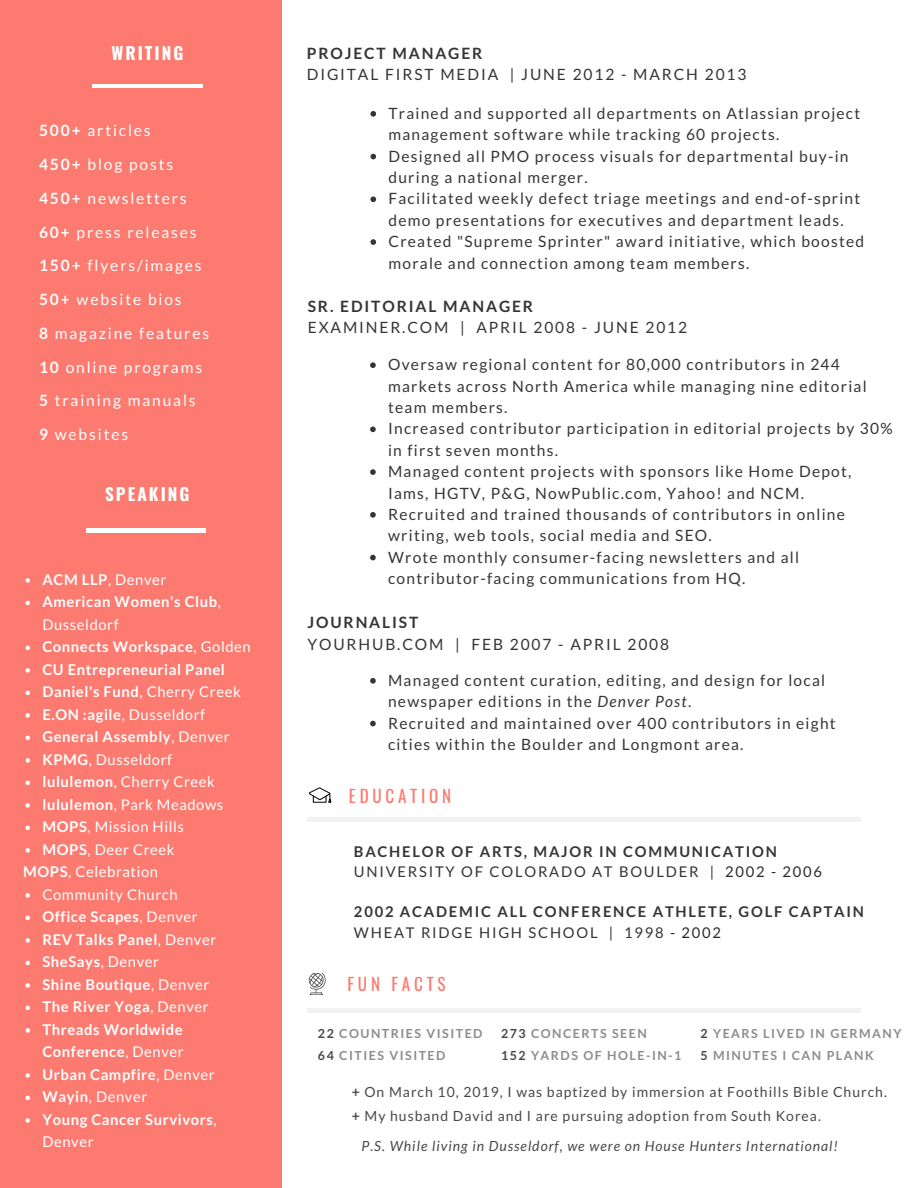
<style>
.page{position:relative;width:918px;height:1188px;background:#fff}
.page>*{position:absolute;margin:0;border:0;box-sizing:border-box;transform-origin:0 0}
.t1{font:17.1px "Oswald";letter-spacing:.22em;color:#fc7a70}
.t2{font:700 17.1px "Oswald";letter-spacing:.12em;color:#fff}
.t3{font:15.6px/21.3px "Lato";letter-spacing:.08em;color:#353535}
.t4{font:15.6px/33.8px "Lato";letter-spacing:.12em;color:#fff}
.t5{font:15.6px "Lato";letter-spacing:.12em;color:#353535}
.t6{font:700 15.6px "Lato";letter-spacing:.12em;color:#353535}
.t7{font:700 14.85px/22.5px "Lato";letter-spacing:.04em;color:#fff}
.t8{font:700 14.85px/20.2px "Lato";letter-spacing:.12em;color:#353535}
.t9{font:14.85px "Lato";letter-spacing:.04em;color:#fff}
.t10{font:13.95px/23.7px "Lato";letter-spacing:.07em;color:#484848}
.t11{font:italic 13.95px "Lato";letter-spacing:.07em;color:#484848}
.t12{font:700 12.45px/22.5px "Lato";letter-spacing:.12em;color:#8c8c8c}
.s1{font-weight:700}
.s2{font-weight:400}
.s3{font-style:italic}
.s4{font-weight:400;color:#2a2a2a}
.s5{color:#484848}
</style>
<div class="page">
<div style="left:0;top:0;width:282px;height:1188px;background:#fc7a70"></div>
<svg style="left:370px;top:111px;width:6px;height:6px"></svg>
<svg style="left:370px;top:154px;width:6px;height:5px"></svg>
<svg style="left:370px;top:197px;width:6px;height:5px"></svg>
<svg style="left:370px;top:239px;width:6px;height:6px"></svg>
<hr style="left:308px;top:817px;width:553px;height:4px;background:#f2f2f2">
<svg style="left:309px;top:787px;width:22px;height:16px"></svg>
<hr style="left:307px;top:1008px;width:554px;height:4px;background:#f2f2f2">
<svg style="left:309px;top:973px;width:17px;height:22px"></svg>
<svg style="left:370px;top:362px;width:6px;height:6px"></svg>
<svg style="left:370px;top:427px;width:6px;height:5px"></svg>
<svg style="left:370px;top:469px;width:6px;height:6px"></svg>
<svg style="left:370px;top:512px;width:6px;height:6px"></svg>
<svg style="left:370px;top:555px;width:6px;height:5px"></svg>
<svg style="left:370px;top:678px;width:6px;height:6px"></svg>
<svg style="left:370px;top:721px;width:6px;height:5px"></svg>
<hr style="left:93px;top:84px;width:110px;height:3px;background:#fff">
<hr style="left:86px;top:529px;width:119px;height:4px;background:#fff">
<svg style="left:25px;top:578px;width:5px;height:5px"></svg>
<svg style="left:25px;top:601px;width:5px;height:4px"></svg>
<svg style="left:25px;top:646px;width:5px;height:4px"></svg>
<svg style="left:25px;top:668px;width:5px;height:5px"></svg>
<svg style="left:25px;top:691px;width:5px;height:4px"></svg>
<svg style="left:25px;top:713px;width:5px;height:5px"></svg>
<svg style="left:25px;top:736px;width:5px;height:4px"></svg>
<svg style="left:25px;top:758px;width:5px;height:5px"></svg>
<svg style="left:25px;top:781px;width:5px;height:4px"></svg>
<svg style="left:25px;top:803px;width:5px;height:5px"></svg>
<svg style="left:25px;top:826px;width:5px;height:4px"></svg>
<svg style="left:25px;top:848px;width:5px;height:5px"></svg>
<svg style="left:25px;top:893px;width:5px;height:5px"></svg>
<svg style="left:25px;top:916px;width:5px;height:4px"></svg>
<svg style="left:25px;top:938px;width:5px;height:5px"></svg>
<svg style="left:25px;top:961px;width:5px;height:4px"></svg>
<svg style="left:25px;top:983px;width:5px;height:5px"></svg>
<svg style="left:25px;top:1006px;width:5px;height:4px"></svg>
<svg style="left:25px;top:1028px;width:5px;height:5px"></svg>
<svg style="left:25px;top:1073px;width:5px;height:5px"></svg>
<svg style="left:25px;top:1096px;width:5px;height:4px"></svg>
<svg style="left:25px;top:1118px;width:5px;height:5px"></svg>
<p class="t2" style="left:111px;top:39px;width:73px">WRITING</p>
<p class="t4" style="left:39px;top:114px;width:172px"><span class="s1">500+</span> articles<br><span class="s1">450+</span> blog posts<br><span class="s1">450+</span> newsletters<br><span class="s1">60+</span> press releases<br><span class="s1">150+</span> flyers/images<br><span class="s1">50+</span> website bios<br><span class="s1">8</span> magazine features<br><span class="s1">10</span> online programs<br><span class="s1">5</span> training manuals<br><span class="s1">9</span> websites</p>
<p class="t2" style="left:105px;top:480px;width:86px">SPEAKING</p>
<p class="t7" style="left:42px;top:568px;width:210px">ACM LLP<span class="s2">, Denver<br></span>American Women's Club<span class="s2">,<br>Dusseldorf<br></span>Connects Workspace<span class="s2">, Golden<br></span>CU Entrepreneurial Panel<br>Daniel's Fund<span class="s2">, Cherry Creek<br></span>E.ON :agile<span class="s2">, Dusseldorf<br></span>General Assembly<span class="s2">, Denver<br></span>KPMG<span class="s2">, Dusseldorf<br></span>lululemon<span class="s2">, Cherry Creek </span>lululemon<span class="s2">, Park Meadows<br></span>MOPS<span class="s2">, Mission Hills<br></span>MOPS<span class="s2">, Deer Creek</span></p>
<p class="t7" style="left:42px;top:883px;width:176px"><span class="s2">Community Church<br></span>Office Scapes<span class="s2">, Denver<br></span>REV Talks Panel<span class="s2">, Denver<br></span>SheSays<span class="s2">, Denver<br></span>Shine Boutique<span class="s2">, Denver<br></span>The River Yoga<span class="s2">, Denver<br></span>Threads Worldwide<br>Conference<span class="s2">, Denver<br></span>Urban Campfire<span class="s2">, Denver<br></span>Wayin<span class="s2">, Denver<br></span>Young Cancer Survivors<span class="s2">,<br>Denver</span></p>
<p class="t9" style="left:23px;top:863px;width:136px"><span class="s1">MOPS</span>, Celebration</p>
<p class="t6" style="left:307px;top:44px;width:177px">PROJECT MANAGER</p>
<p class="t5" style="left:307px;top:65px;width:441px">DIGITAL FIRST MEDIA | JUNE 2012 - MARCH 2013</p>
<p class="t3" style="left:388px;top:102px;width:477px">Trained and supported all departments on Atlassian project management software while tracking 60 projects.<br>Designed all PMO process visuals for departmental buy-in during a national merger.<br>Facilitated weekly defect triage meetings and end-of-sprint demo presentations for executives and department leads.<br>Created "Supreme Sprinter" award initiative, which boosted morale and connection among team members.</p>
<p class="t6" style="left:308px;top:296px;width:227px">SR. EDITORIAL MANAGER</p>
<p class="t5" style="left:308px;top:318px;width:381px">EXAMINER.COM | APRIL 2008 - JUNE 2012</p>
<p class="t3" style="left:388px;top:354px;width:506px">Oversaw regional content for 80,000 contributors in 244 markets across North America while managing nine editorial team members.<br>Increased contributor participation in editorial projects by 30% in first seven months.<br>Managed content projects with sponsors like Home Depot, Iams, HGTV, P&amp;G, NowPublic.com, Yahoo! and NCM.<br>Recruited and trained thousands of contributors in online writing, web tools, social media and SEO.<br>Wrote monthly consumer-facing newsletters and all contributor-facing communications from HQ.</p>
<p class="t6" style="left:307px;top:613px;width:112px">JOURNALIST</p>
<p class="t5" style="left:307px;top:634px;width:363px">YOURHUB.COM | FEB 2007 - APRIL 2008</p>
<p class="t3" style="left:388px;top:669px;width:449px">Managed content curation, editing, and design for local newspaper editions in the <span class="s3">Denver Post</span>.<br>Recruited and maintained over 400 contributors in eight cities within the Boulder and Longmont area.</p>
<p class="t1" style="left:349px;top:783px;width:104px">EDUCATION</p>
<p class="t8" style="left:354px;top:841px;width:470px">BACHELOR OF ARTS, MAJOR IN COMMUNICATION<br><span class="s2">UNIVERSITY OF COLORADO AT BOULDER |</span> <span class="s4">2002 - 2006</span></p>
<p class="t8" style="left:354px;top:901px;width:512px">2002 ACADEMIC ALL CONFERENCE ATHLETE, GOLF CAPTAIN<br><span class="s2">WHEAT RIDGE HIGH SCHOOL | 1998</span> <span class="s4">- 2002</span></p>
<p class="t1" style="left:348px;top:971px;width:100px">FUN FACTS</p>
<p class="t12" style="left:318px;top:1022px;width:166px"><span class="s5">22</span> COUNTRIES VISITED<br><span class="s5">64</span> CITIES VISITED</p>
<p class="t12" style="left:501px;top:1022px;width:182px"><span class="s5">273</span> CONCERTS SEEN<br><span class="s5">152</span> YARDS OF HOLE-IN-1</p>
<p class="t12" style="left:700px;top:1022px;width:203px"><span class="s5">2</span> YEARS LIVED IN GERMANY<br><span class="s5">5</span> MINUTES I CAN PLANK</p>
<p class="t10" style="left:352px;top:1080px;width:537px"><span class="s1">+</span> On March 10, 2019, I was baptized by immersion at Foothills Bible Church. <span class="s1">+</span> My husband David and I are pursuing adoption from South Korea.</p>
<p class="t11" style="left:361px;top:1138px;width:478px">P.S. While living in Dusseldorf, we were on House Hunters International!</p>
</div>
